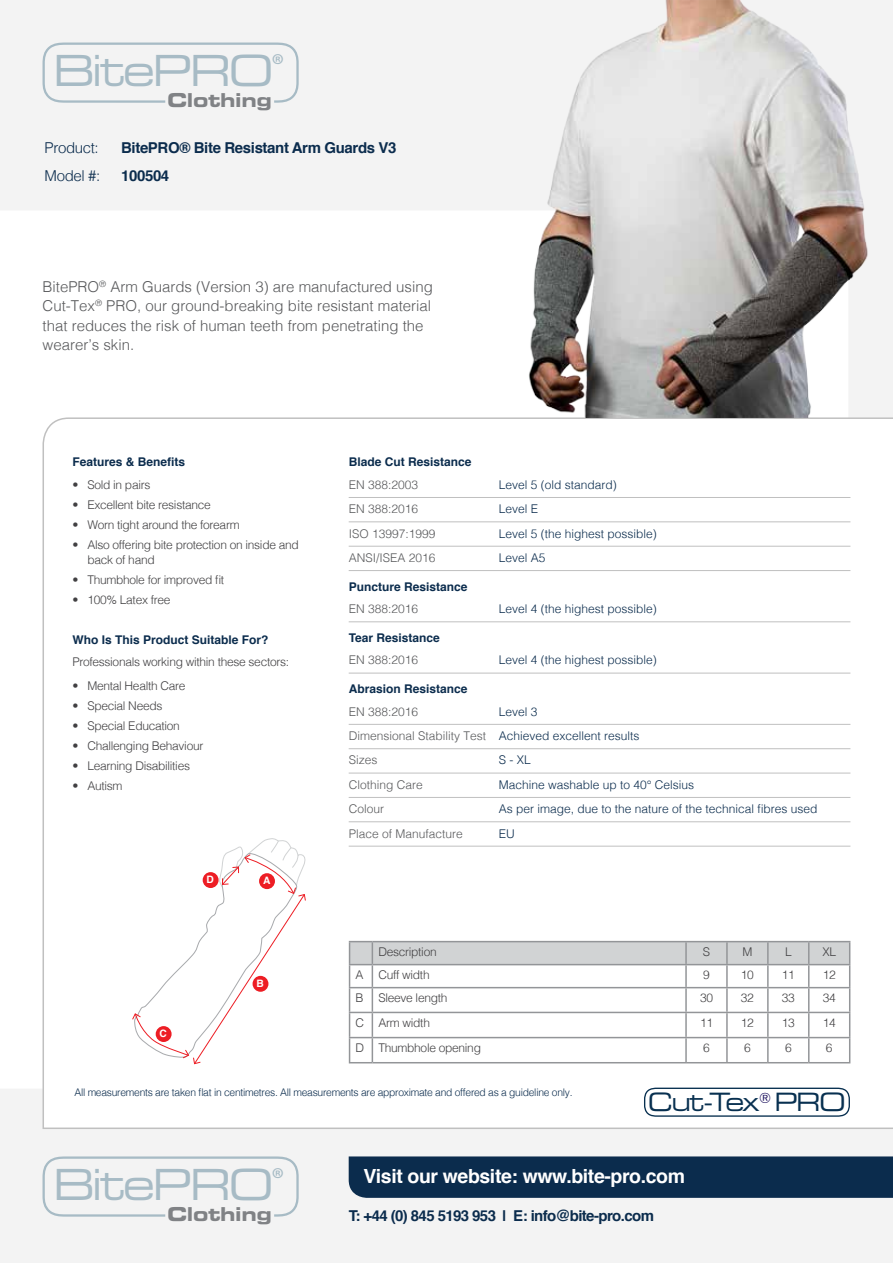
<style>
.page{position:relative;width:893px;height:1263px;background:#f3f3f3}
.page>*{position:absolute;margin:0;border:0;box-sizing:border-box;transform-origin:0 0}
.t1{font:expanded 42.75px "Square 721 BT";letter-spacing:-.06em;color:#a7bbc5}
.t2{font:expanded 25.2px "Square 721 BT";letter-spacing:-.06em;color:#083050}
.t3{font:700 19.5px "Helvetica";letter-spacing:-.02em;color:#fff}
.t4{font:700 expanded 19.05px "Square 721 BT";letter-spacing:-.02em;color:#808285}
.t5{font:300 15px/19.5px "Helvetica";color:#58595b}
.t6{font:700 15px "Helvetica";letter-spacing:-.025em;color:#0b2c4d}
.t7{font:300 15px "Helvetica";letter-spacing:-.025em;color:#0b2c4d}
.t8{font:300 12px/15px "Helvetica";letter-spacing:-.025em;color:#414042}
.t9{font:300 12px/24.3px "Helvetica";color:#0b2c4d}
.t10{font:700 12px "Helvetica";color:#0b2c4d}
.t11{font:300 12px "Helvetica";color:#58595b}
.t12{font:300 10.5px "Helvetica";letter-spacing:-.025em;color:#0b2c4d}
.t13{font:700 10.2px "Helvetica";color:#fff}
.s1{color:#58595b}
</style>
<div class="page">
<div style="left:0;top:211px;width:457px;height:877px;background:#fff"></div>
<div style="left:42px;top:417px;width:851px;height:712px;background:#fff"></div>
<svg style="left:349px;top:941px;width:501px;height:122px"></svg>
<hr style="left:372px;top:1062px;width:314px;height:1px;background:#939598">
<hr style="left:686px;top:1062px;width:41px;height:1px;background:#939598">
<hr style="left:727px;top:1062px;width:41px;height:1px;background:#939598">
<hr style="left:768px;top:1062px;width:41px;height:1px;background:#939598">
<hr style="left:809px;top:1062px;width:41px;height:1px;background:#939598">
<svg style="left:132px;top:837px;width:174px;height:227px"></svg>
<svg style="left:43px;top:1156px;width:256px;height:61px"></svg>
<svg style="left:43px;top:43px;width:256px;height:60px"></svg>
<hr style="left:349px;top:497px;width:501px;height:1px;background:#c0c0c0">
<hr style="left:349px;top:522px;width:501px;height:1px;background:#c0c0c0">
<hr style="left:349px;top:546px;width:501px;height:1px;background:#c0c0c0">
<hr style="left:349px;top:570px;width:501px;height:1px;background:#c0c0c0">
<hr style="left:349px;top:621px;width:501px;height:1px;background:#c0c0c0">
<hr style="left:349px;top:673px;width:501px;height:1px;background:#c0c0c0">
<hr style="left:349px;top:724px;width:501px;height:1px;background:#c0c0c0">
<hr style="left:349px;top:748px;width:501px;height:1px;background:#c0c0c0">
<hr style="left:349px;top:773px;width:501px;height:1px;background:#c0c0c0">
<hr style="left:349px;top:797px;width:501px;height:1px;background:#c0c0c0">
<hr style="left:349px;top:821px;width:501px;height:1px;background:#c0c0c0">
<hr style="left:349px;top:846px;width:501px;height:1px;background:#c0c0c0">
<img style="left:457px;top:0;width:411px;height:417px">
<svg style="left:644px;top:1087px;width:206px;height:30px"></svg>
<div style="left:349px;top:1156px;width:544px;height:42px;background:#0b2c4d"></div>
<h1 class="t1" style="left:53px;top:45px;width:232px">BitePRO<sup>®</sup></h1>
<h3 class="t4" style="left:167px;top:88px;width:106px">Clothing</h3>
<p class="t7" style="left:45px;top:135px;width:56px">Product:</p>
<p class="t6" style="left:121px;top:136px;width:277px">BitePRO® Bite Resistant Arm Guards V3</p>
<p class="t7" style="left:45px;top:163px;width:57px">Model #:</p>
<p class="t6" style="left:121px;top:164px;width:50px">100504</p>
<p class="t5" style="left:43px;top:276px;width:392px">BitePRO<sup>®</sup> Arm Guards (Version 3) are manufactured using Cut-Tex<sup>®</sup> PRO, our ground-breaking bite resistant material that reduces the risk of human teeth from penetrating the wearer’s skin.</p>
<p class="t10" style="left:72px;top:452px;width:114px">Features &amp; Benefits</p>
<p class="t8" style="left:72px;top:476px;width:80px">• Sold in pairs</p>
<p class="t8" style="left:72px;top:496px;width:140px">• Excellent bite resistance</p>
<p class="t8" style="left:72px;top:516px;width:169px">• Worn tight around the forearm</p>
<p class="t8" style="left:87px;top:536px;width:213px;text-indent:-15px">• Also offering bite protection on inside and back of hand</p>
<p class="t8" style="left:72px;top:572px;width:153px">• Thumbhole for improved fit</p>
<p class="t8" style="left:72px;top:592px;width:100px">• 100% Latex free</p>
<p class="t10" style="left:72px;top:630px;width:198px">Who Is This Product Suitable For?</p>
<p class="t8" style="left:72px;top:654px;width:218px">Professionals working within these sectors:</p>
<p class="t8" style="left:72px;top:677px;width:115px">• Mental Health Care</p>
<p class="t8" style="left:72px;top:697px;width:92px">• Special Needs</p>
<p class="t8" style="left:72px;top:717px;width:109px">• Special Education</p>
<p class="t8" style="left:72px;top:737px;width:133px">• Challenging Behaviour</p>
<p class="t8" style="left:72px;top:758px;width:119px">• Learning Disabilities</p>
<p class="t8" style="left:72px;top:778px;width:52px">• Autism</p>
<p class="t13" style="left:207px;top:871px;width:9px">D</p>
<p class="t13" style="left:263px;top:872px;width:9px">A</p>
<p class="t13" style="left:160px;top:1025px;width:9px">C</p>
<p class="t13" style="left:257px;top:975px;width:9px">B</p>
<p class="t10" style="left:349px;top:452px;width:124px">Blade Cut Resistance</p>
<p class="t11" style="left:349px;top:474px;width:71px">EN 388:2003</p>
<p class="t9" style="left:499px;top:471px;width:120px">Level 5 (old standard)</p>
<p class="t11" style="left:349px;top:499px;width:71px">EN 388:2016</p>
<p class="t9" style="left:499px;top:496px;width:41px">Level E</p>
<p class="t11" style="left:349px;top:523px;width:88px">ISO 13997:1999</p>
<p class="t9" style="left:499px;top:520px;width:160px">Level 5 (the highest possible)</p>
<p class="t11" style="left:349px;top:547px;width:88px">ANSI/ISEA 2016</p>
<p class="t9" style="left:499px;top:545px;width:48px">Level A5</p>
<p class="t10" style="left:349px;top:577px;width:120px">Puncture Resistance</p>
<p class="t11" style="left:349px;top:599px;width:71px">EN 388:2016</p>
<p class="t9" style="left:499px;top:596px;width:160px">Level 4 (the highest possible)</p>
<p class="t10" style="left:349px;top:628px;width:93px">Tear Resistance</p>
<p class="t11" style="left:349px;top:650px;width:71px">EN 388:2016</p>
<p class="t9" style="left:499px;top:647px;width:160px">Level 4 (the highest possible)</p>
<p class="t10" style="left:349px;top:679px;width:120px">Abrasion Resistance</p>
<p class="t11" style="left:349px;top:701px;width:71px">EN 388:2016</p>
<p class="t9" style="left:349px;top:698px;width:292px;text-indent:150px">Level 3<br><span class="s1">Dimensional Stability Test</span> Achieved excellent results<br><span class="s1">Sizes</span></p>
<p class="t9" style="left:499px;top:747px;width:34px">S - XL</p>
<p class="t11" style="left:349px;top:774px;width:76px">Clothing Care</p>
<p class="t9" style="left:499px;top:771px;width:197px">Machine washable up to 40° Celsius</p>
<p class="t11" style="left:349px;top:799px;width:37px">Colour</p>
<p class="t9" style="left:499px;top:796px;width:320px">As per image, due to the nature of the technical fibres used</p>
<p class="t11" style="left:349px;top:823px;width:116px">Place of Manufacture</p>
<p class="t9" style="left:499px;top:820px;width:17px">EU</p>
<p class="t8" style="left:378px;top:944px;width:60px">Description</p>
<p class="t8" style="left:703px;top:944px;width:9px">S</p>
<p class="t8" style="left:742px;top:944px;width:11px">M</p>
<p class="t8" style="left:785px;top:944px;width:8px">L</p>
<p class="t8" style="left:822px;top:944px;width:15px">XL</p>
<p class="t8" style="left:356px;top:967px;width:76px">A Cuff width</p>
<p class="t8" style="left:703px;top:967px;width:8px">9</p>
<p class="t8" style="left:741px;top:967px;width:15px">10</p>
<p class="t8" style="left:782px;top:967px;width:15px">11</p>
<p class="t8" style="left:823px;top:967px;width:15px">12</p>
<p class="t8" style="left:356px;top:990px;width:93px">B Sleeve length</p>
<p class="t8" style="left:700px;top:990px;width:15px">30</p>
<p class="t8" style="left:741px;top:990px;width:15px">32</p>
<p class="t8" style="left:782px;top:990px;width:15px">33</p>
<p class="t8" style="left:823px;top:990px;width:15px">34</p>
<p class="t8" style="left:356px;top:1014px;width:76px">C Arm width</p>
<p class="t8" style="left:700px;top:1014px;width:15px">11</p>
<p class="t8" style="left:741px;top:1014px;width:15px">12</p>
<p class="t8" style="left:782px;top:1014px;width:15px">13</p>
<p class="t8" style="left:823px;top:1014px;width:15px">14</p>
<p class="t8" style="left:356px;top:1039px;width:127px">D Thumbhole opening</p>
<p class="t8" style="left:703px;top:1039px;width:8px">6</p>
<p class="t8" style="left:744px;top:1039px;width:8px">6</p>
<p class="t8" style="left:785px;top:1039px;width:8px">6</p>
<p class="t8" style="left:826px;top:1039px;width:8px">6</p>
<p class="t12" style="left:74px;top:1083px;width:500px">All measurements are taken flat in centimetres. All measurements are approximate and offered as a guideline only.</p>
<h2 class="t2" style="left:648px;top:1087px;width:199px">Cut-Tex<sup>®</sup> PRO</h2>
<h1 class="t1" style="left:53px;top:1159px;width:232px">BitePRO<sup>®</sup></h1>
<h3 class="t4" style="left:167px;top:1202px;width:106px">Clothing</h3>
<h3 class="t3" style="left:364px;top:1160px;width:323px">Visit our website: www.bite-pro.com</h3>
<p class="t6" style="left:349px;top:1203px;width:307px">T: +44 (0) 845 5193 953 | E: info@bite-pro.com</p>
</div>
